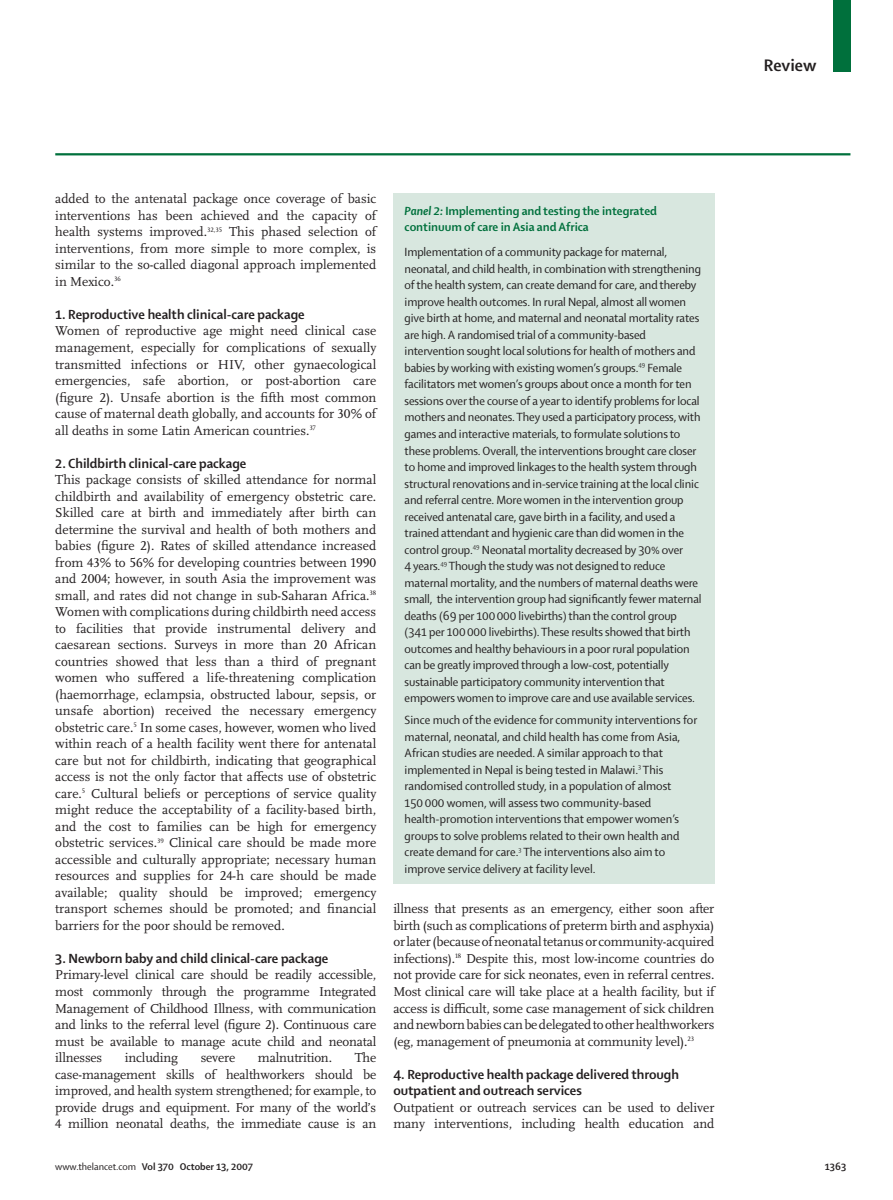
<style>
.page{position:relative;width:893px;height:1200px;background:#fff}
.page>*{position:absolute;margin:0;border:0;box-sizing:border-box;transform-origin:0 0}
.t1{font:700 18px "Shaker 2 Lancet";color:#231f20}
.t2{font:700 14.25px/16.5px "Shaker 2 Lancet";color:#231f20}
.t3{font:13.5px/16.5px "Scala Lancet Pro";letter-spacing:-.005em;color:#231f20;text-align:justify}
.t4{font:12.75px/16.5px "Shaker 2 Lancet";letter-spacing:-.01em;color:#231f20}
.t5{font:700 12.75px/16.5px "Shaker 2 Lancet";color:#00703c}
.t6{font:700 10.5px "Shaker 2 Lancet";color:#231f20}
.s1{font-style:italic}
.s2{font-weight:400}
</style>
<div class="page">
<div style="left:833px;top:0;width:17px;height:71px;background:#00703c"></div>
<hr style="left:55px;top:153px;width:795px;height:2px;background:#00703c">
<div style="left:393px;top:193px;width:321px;height:690px;background:#d8e7df"></div>
<p class="t3" style="left:55px;top:192px;width:323px">added to the antenatal package once coverage of basic interventions has been achieved and the capacity of health systems improved.<sup>32,35</sup> This phased selection of interventions, from more simple to more complex, is similar to the so-called diagonal approach implemented in Mexico.<sup>36</sup></p>
<p class="t2" style="left:55px;top:307px;width:251px">1. Reproductive health clinical-care package</p>
<p class="t3" style="left:55px;top:324px;width:323px">Women of reproductive age might need clinical case management, especially for complications of sexually transmitted infections or HIV, other gynaecological emergencies, safe abortion, or post-abortion care (figure 2). Unsafe abortion is the fifth most common cause of maternal death globally, and accounts for 30% of all deaths in some Latin American countries.<sup>37</sup></p>
<p class="t2" style="left:55px;top:456px;width:193px">2. Childbirth clinical-care package</p>
<p class="t3" style="left:55px;top:472px;width:323px">This package consists of skilled attendance for normal childbirth and availability of emergency obstetric care.<br>Skilled care at birth and immediately after birth can determine the survival and health of both mothers and babies (figure 2). Rates of skilled attendance increased from 43% to 56% for developing countries between 1990 and 2004; however, in south Asia the improvement was small, and rates did not change in sub-Saharan Africa.<sup>38<br></sup>Women with complications during childbirth need access to facilities that provide instrumental delivery and caesarean sections. Surveys in more than 20 African countries showed that less than a third of pregnant women who suffered a life-threatening complication (haemorrhage, eclampsia, obstructed labour, sepsis, or unsafe abortion) received the necessary emergency obstetric care.<sup>5</sup> In some cases, however, women who lived within reach of a health facility went there for antenatal care but not for childbirth, indicating that geographical access is not the only factor that affects use of obstetric care.<sup>5</sup> Cultural beliefs or perceptions of service quality might reduce the acceptability of a facility-based birth, and the cost to families can be high for emergency obstetric services.<sup>39</sup> Clinical care should be made more accessible and culturally appropriate; necessary human resources and supplies for 24-h care should be made available; quality should be improved; emergency transport schemes should be promoted; and financial barriers for the poor should be removed.</p>
<p class="t2" style="left:55px;top:951px;width:274px">3. Newborn baby and child clinical-care package</p>
<p class="t3" style="left:55px;top:967px;width:323px">Primary-level clinical care should be readily accessible, most commonly through the programme Integrated Management of Childhood Illness, with communication and links to the referral level (figure 2). Continuous care must be available to manage acute child and neonatal illnesses</p>
<p class="t3" style="left:55px;top:1050px;width:323px;text-indent:299px">The case-management skills of healthworkers should be improved, and health system strengthened; for example, to provide drugs and equipment. For many of the world’s 4 million neonatal deaths, the immediate cause is an</p>
<p class="t3" style="left:125px;top:1050px;width:55px">including</p>
<p class="t3" style="left:201px;top:1050px;width:36px">severe</p>
<p class="t3" style="left:258px;top:1050px;width:76px">malnutrition.</p>
<p class="t5" style="left:405px;top:203px;width:254px"><span class="s1">Panel 2:</span> Implementing and testing the integrated continuum of care in Asia and Africa</p>
<p class="t4" style="left:405px;top:245px;width:298px">Implementation of a community package for maternal, neonatal, and child health, in combination with strengthening of the health system, can create demand for care, and thereby improve health outcomes. In rural Nepal, almost all women give birth at home, and maternal and neonatal mortality rates are high. A randomised trial of a community-based intervention sought local solutions for health of mothers and babies by working with existing women’s groups.<sup>49</sup> Female facilitators met women’s groups about once a month for ten sessions over the course of a year to identify problems for local mothers and neonates. They used a participatory process, with games and interactive materials, to formulate solutions to these problems. Overall, the interventions brought care closer to home and improved linkages to the health system through structural renovations and in-service training at the local clinic and referral centre. More women in the intervention group received antenatal care, gave birth in a facility, and used a trained attendant and hygienic care than did women in the control group.<sup>49</sup> Neonatal mortality decreased by 30% over<br>4 years.<sup>49</sup> Though the study was not designed to reduce maternal mortality, and the numbers of maternal deaths were small, the intervention group had significantly fewer maternal deaths (69 per 100 000 livebirths) than the control group (341 per 100 000 livebirths). These results showed that birth outcomes and healthy behaviours in a poor rural population can be greatly improved through a low-cost, potentially sustainable participatory community intervention that empowers women to improve care and use available services.</p>
<p class="t4" style="left:405px;top:712px;width:294px">Since much of the evidence for community interventions for maternal, neonatal, and child health has come from Asia, African studies are needed. A similar approach to that implemented in Nepal is being tested in Malawi.<sup>3</sup> This randomised controlled study, in a population of almost<br>150 000 women, will assess two community-based health-promotion interventions that empower women’s groups to solve problems related to their own health and create demand for care.<sup>3</sup> The interventions also aim to improve service delivery at facility level.</p>
<p class="t3" style="left:393px;top:901px;width:323px">illness that presents as an emergency, either soon after birth (such as complications of preterm birth and asphyxia) or later (because of neonatal tetanus or community-acquired infections).<sup>18</sup> Despite this, most low-income countries do not provide care for sick neonates, even in referral centres.<br>Most clinical care will take place at a health facility, but if access is difficult, some case management of sick children and newborn babies can be delegated to other healthworkers (eg, management of pneumonia at community level).<sup>23</sup></p>
<p class="t2" style="left:393px;top:1066px;width:287px">4. Reproductive health package delivered through outpatient and outreach services</p>
<p class="t3" style="left:393px;top:1099px;width:323px">Outpatient or outreach services can be used to deliver many interventions, including health education and</p>
<h1 class="t1" style="left:764px;top:58px;width:54px">Review</h1>
<p class="t6" style="left:55px;top:1162px;width:199px"><span class="s2">www.thelancet.com</span> Vol 370 October 13, 2007</p>
<p class="t6" style="left:825px;top:1162px;width:23px">1363</p>
</div>
